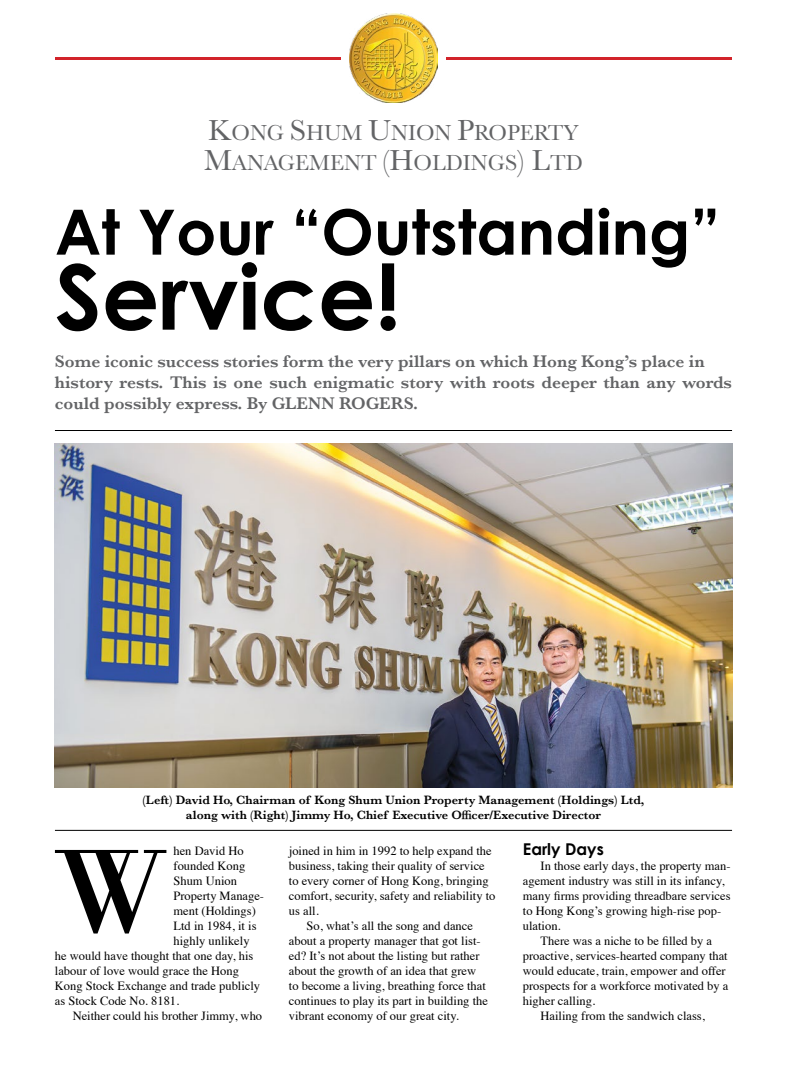
<style>
.page{position:relative;width:787px;height:1081px;background:#fff}
.page>*{position:absolute;margin:0;border:0;box-sizing:border-box;transform-origin:0 0}
.t1{font:700 90px "Century Gothic";color:#000}
.t2{font:700 62.5px "Century Gothic";color:#000}
.t3{font:22.5px/30px "Baskerville";color:#636466}
.t4{font:600 17.5px/21px "Baskerville";color:#636466}
.t5{font:700 16.25px "Century Gothic";color:#000}
.t6{font:12.5px/15px "Times";color:#000}
.t7{font:600 12.5px/15px "Baskerville";color:#000;text-align:center}
.s1{font-size:30px}
</style>
<div class="page">
<hr style="left:55px;top:430px;width:677px;height:1px;background:#000">
<svg style="left:55px;top:850px;width:111px;height:83px"></svg>
<img style="left:55px;top:444px;width:677px;height:343px">
<hr style="left:55px;top:57px;width:285px;height:2px;background:#d2232a">
<hr style="left:446px;top:57px;width:286px;height:2px;background:#d2232a">
<img style="left:349px;top:14px;width:89px;height:88px">
<hr style="left:55px;top:830px;width:677px;height:1px;background:#000">
<h3 class="t3" style="left:204px;top:118px;width:380px"><span class="s1">K</span>ONG <span class="s1">S</span>HUM <span class="s1">U</span>NION <span class="s1">P</span>ROPERTY<br><span class="s1">M</span>ANAGEMENT <span class="s1">(H</span>OLDINGS<span class="s1">) L</span>TD</h3>
<h2 class="t2" style="left:55px;top:193px;width:667px">At Your “Outstanding”</h2>
<h1 class="t1" style="left:55px;top:240px;width:347px">Service!</h1>
<h3 class="t4" style="left:55px;top:351px;width:678px">Some iconic success stories form the very pillars on which Hong Kong’s place in history rests. This is one such enigmatic story with roots deeper than any words could possibly express. By GLENN ROGERS.</h3>
<p class="t7" style="left:143px;top:792px;width:503px">(Left) David Ho, Chairman of Kong Shum Union Property Management (Holdings) Ltd, along with (Right) Jimmy Ho, Chief Executive Officer/Executive Director</p>
<p class="t6" style="left:173px;top:842px;width:72px">hen David Ho</p>
<p class="t6" style="left:173px;top:857px;width:73px">founded Kong</p>
<p class="t6" style="left:173px;top:872px;width:65px">Shum Union</p>
<p class="t6" style="left:173px;top:887px;width:92px">Property Manage-</p>
<p class="t6" style="left:173px;top:902px;width:84px">ment (Holdings)</p>
<p class="t6" style="left:173px;top:917px;width:84px">Ltd in 1984, it is</p>
<p class="t6" style="left:173px;top:932px;width:78px">highly unlikely</p>
<p class="t6" style="left:55px;top:947px;width:200px">he would have thought that one day, his</p>
<p class="t6" style="left:55px;top:962px;width:185px">labour of love would grace the Hong</p>
<p class="t6" style="left:55px;top:977px;width:207px">Kong Stock Exchange and trade publicly</p>
<p class="t6" style="left:55px;top:992px;width:126px">as Stock Code No. 8181.</p>
<p class="t6" style="left:73px;top:1007px;width:191px">Neither could his brother Jimmy, who</p>
<p class="t6" style="left:289px;top:842px;width:204px">joined in him in 1992 to help expand the</p>
<p class="t6" style="left:289px;top:857px;width:197px">business, taking their quality of service</p>
<p class="t6" style="left:289px;top:872px;width:201px">to every corner of Hong Kong, bringing</p>
<p class="t6" style="left:289px;top:887px;width:208px">comfort, security, safety and reliability to</p>
<p class="t6" style="left:289px;top:902px;width:31px">us all.</p>
<p class="t6" style="left:306px;top:917px;width:168px">So, what’s all the song and dance</p>
<p class="t6" style="left:289px;top:932px;width:193px">about a property manager that got list-</p>
<p class="t6" style="left:289px;top:947px;width:192px">ed? It’s not about the listing but rather</p>
<p class="t6" style="left:289px;top:962px;width:189px">about the growth of an idea that grew</p>
<p class="t6" style="left:289px;top:977px;width:198px">to become a living, breathing force that</p>
<p class="t6" style="left:289px;top:992px;width:200px">continues to play its part in building the</p>
<p class="t6" style="left:289px;top:1007px;width:171px">vibrant economy of our great city.</p>
<h3 class="t5" style="left:523px;top:839px;width:82px">Early Days</h3>
<p class="t6" style="left:523px;top:857px;width:209px;text-indent:18px">In those early days, the property man&shy;agement industry was still in its infancy, many firms providing threadbare services to Hong Kong’s growing high-rise pop&shy;ulation.</p>
<p class="t6" style="left:540px;top:932px;width:173px">There was a niche to be filled by a</p>
<p class="t6" style="left:523px;top:947px;width:206px">proactive, services-hearted company that</p>
<p class="t6" style="left:523px;top:962px;width:204px">would educate, train, empower and offer</p>
<p class="t6" style="left:523px;top:977px;width:207px">prospects for a workforce motivated by a</p>
<p class="t6" style="left:523px;top:992px;width:74px">higher calling.</p>
<p class="t6" style="left:540px;top:1007px;width:166px">Hailing from the sandwich class,</p>
</div>
